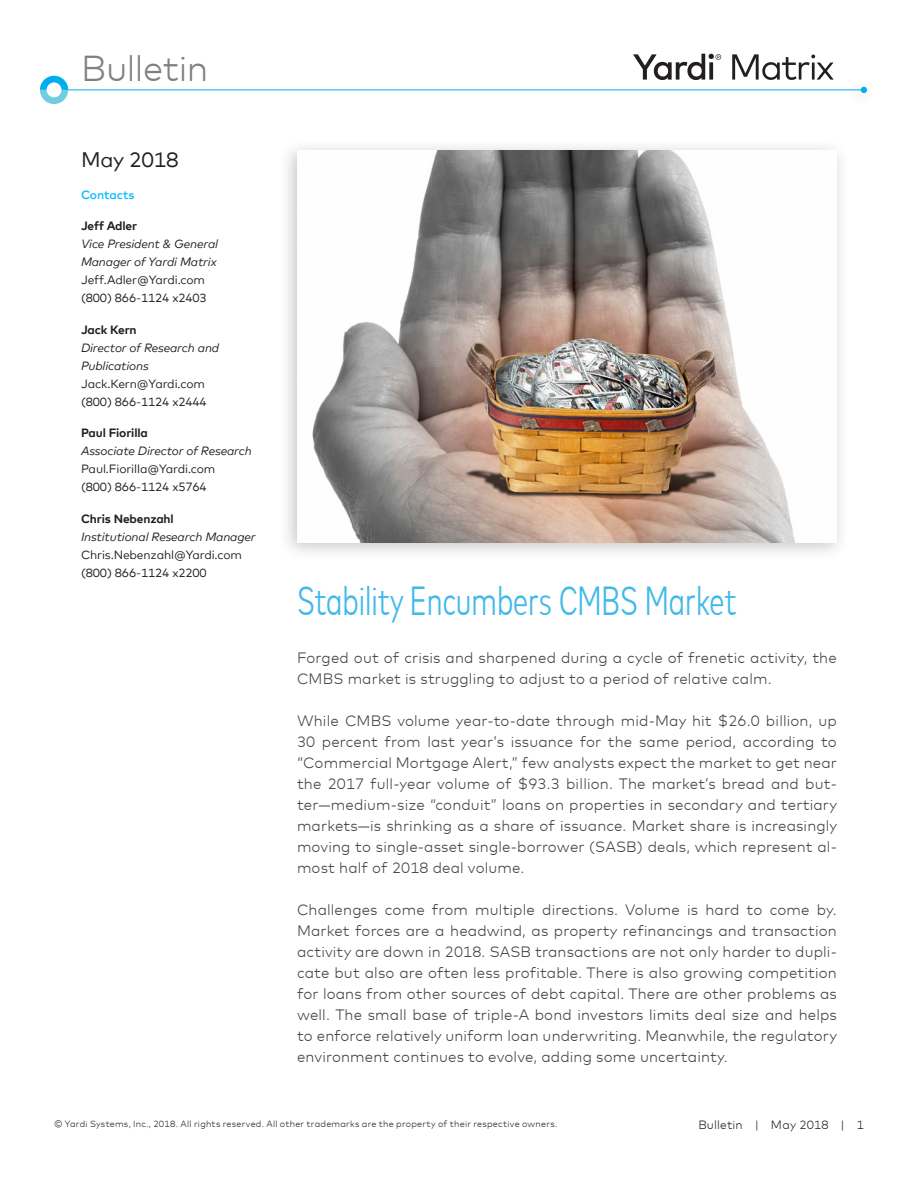
<style>
.page{position:relative;width:918px;height:1188px;background:#fff}
.page>*{position:absolute;margin:0;border:0;box-sizing:border-box;transform-origin:0 0}
.Headline{font:300 condensed 40.5px "Mark Offc Pro";color:#41b9ea}
.t1{font:300 36px "Mark Offc Pro";letter-spacing:-.015em;color:#808080}
.t2{font:21px "Mark Offc Pro";letter-spacing:-.01em;color:#231f20}
.Subheadline{font:300 15px/21px "Mark Offc Pro";letter-spacing:.01em;color:#414141;text-align:justify}
.t3{font:12px/18px "Mark Offc Pro";letter-spacing:-.01em;color:#231f20}
.t4{font:italic 12px/18px "Mark Offc Pro";letter-spacing:-.01em;color:#231f20}
.t5{font:300 12px "Mark Offc Pro";letter-spacing:.015em;color:#231f20}
.t6{font:500 12px "Mark Offc Pro";letter-spacing:-.01em;color:#00bdff}
.t7{font:300 9px "Mark Offc Pro";letter-spacing:.025em;color:#231f20}
.s1{font-weight:700;font-style:normal}
.s2{font-style:normal}
.s3{font-weight:700}
.s4{font-style:italic}
</style>
<div class="page">
<svg style="left:633px;top:54px;width:88px;height:26px"></svg>
<svg style="left:732px;top:54px;width:102px;height:26px"></svg>
<hr style="left:63px;top:90px;width:800px;height:1px;background:#00aeef">
<div style="left:847px;top:78px;width:29px;height:29px;background:#fefefe"></div>
<svg style="left:861px;top:87px;width:6px;height:6px"></svg>
<svg style="left:40px;top:76px;width:28px;height:28px"></svg>
<div style="left:277px;top:138px;width:572px;height:423px;background:#231f20;opacity:.25"></div>
<img style="left:297px;top:151px;width:540px;height:391px">
<p class="t1" style="left:81px;top:41px;width:129px">Bulletin</p>
<p class="t2" style="left:81px;top:144px;width:99px">May 2018</p>
<p class="t6" style="left:81px;top:185px;width:55px">Contacts</p>
<p class="t4" style="left:81px;top:216px;width:139px"><span class="s1">Jeff Adler<br></span>Vice President &amp; General<br>Manager of Yardi Matrix<br><span class="s2">Jeff.Adler@Yardi.com (800) 866-1124 x2403</span></p>
<p class="t3" style="left:81px;top:320px;width:140px"><span class="s3">Jack Kern<br></span><span class="s4">Director of Research and<br>Publications<br></span>Jack.Kern@Yardi.com (800) 866-1124 x2444</p>
<p class="t3" style="left:81px;top:423px;width:172px"><span class="s3">Paul Fiorilla<br></span><span class="s4">Associate Director of Research<br></span>Paul.Fiorilla@Yardi.com<br>(800) 866-1124 x5764</p>
<p class="t3" style="left:81px;top:509px;width:176px"><span class="s3">Chris Nebenzahl<br></span><span class="s4">Institutional Research Manager<br></span>Chris.Nebenzahl@Yardi.com (800) 866-1124 x2200</p>
<p class="Headline" style="left:297px;top:572px;width:441px">Stability Encumbers CMBS Market</p>
<p class="Subheadline" style="left:297px;top:646px;width:541px">Forged out of crisis and sharpened during a cycle of frenetic activity, the<br>CMBS market is struggling to adjust to a period of relative calm.</p>
<p class="Subheadline" style="left:297px;top:709px;width:542px">While CMBS volume year-to-date through mid-May hit $26.0 billion, up 30 percent from last year’s issuance for the same period, according to “Commercial Mortgage Alert,” few analysts expect the market to get near the 2017 full-year volume of $93.3 billion. The market’s bread and but&shy;ter—medium-size “conduit” loans on properties in secondary and tertiary markets—is shrinking as a share of issuance. Market share is increasingly moving to single-asset single-borrower (SASB) deals, which represent al&shy;most half of 2018 deal volume.</p>
<p class="Subheadline" style="left:297px;top:898px;width:542px">Challenges come from multiple directions. Volume is hard to come by.<br>Market forces are a headwind, as property refinancings and transaction activity are down in 2018. SASB transactions are not only harder to dupli&shy;cate but also are often less profitable. There is also growing competition for loans from other sources of debt capital. There are other problems as well. The small base of triple-A bond investors limits deal size and helps to enforce relatively uniform loan underwriting. Meanwhile, the regulatory environment continues to evolve, adding some uncertainty.</p>
<p class="t7" style="left:54px;top:1117px;width:505px">© Yardi Systems, Inc., 2018. All rights reserved. All other trademarks are the property of their respective owners.</p>
<p class="t5" style="left:698px;top:1116px;width:167px">Bulletin | May 2018 | 1</p>
</div>
